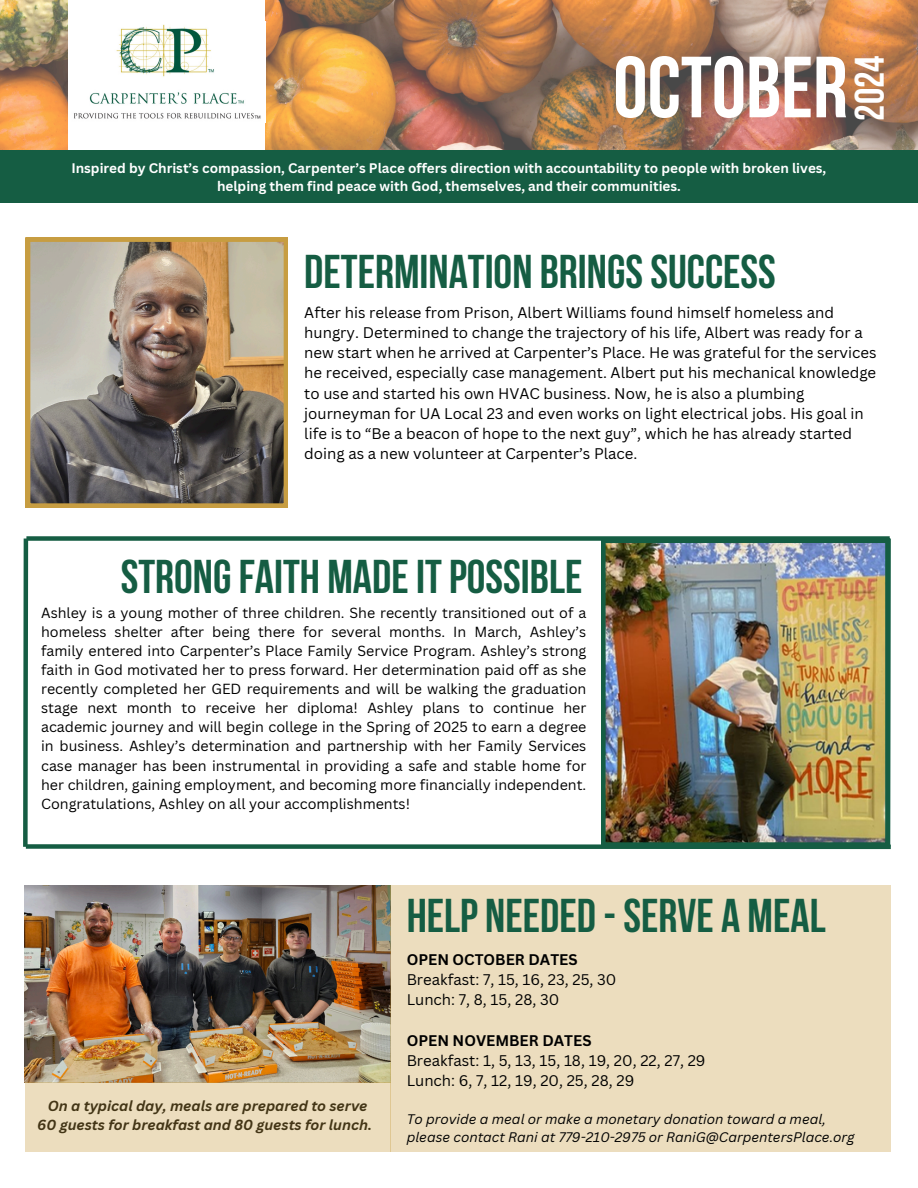
<style>
.page{position:relative;width:918px;height:1188px;background:#fff}
.page>*{position:absolute;margin:0;border:0;box-sizing:border-box;transform-origin:0 0}
.t1{font:700 86.55px "Bebas Neue";color:#fff}
.t2{font:700 47.25px "Bebas Neue";color:#155d43}
.t3{font:700 41.1px "Bebas Neue";color:#fff}
.t4{font:15px/20.2px "Canva Sans";color:#000}
.t5{font:14.25px/19.2px "Canva Sans";color:#000;text-align:justify}
.t6{font:italic 700 14.25px/19.2px "Canva Sans";color:#000;text-align:center}
.t7{font:700 13.5px "Canva Sans";color:#fff}
.t8{font:italic 13.5px/18px "Canva Sans";color:#000}
.s1{font-weight:700}
</style>
<div class="page">
<img style="left:0;top:0;width:918px;height:150px">
<div style="left:69px;top:0;width:196px;height:155px;background:#fff"></div>
<div style="left:0;top:150px;width:918px;height:53px;background:#155d43"></div>
<img style="left:74px;top:24px;width:187px;height:95px">
<img style="left:25px;top:886px;width:365px;height:197px">
<img style="left:26px;top:237px;width:262px;height:270px">
<img style="left:601px;top:541px;width:288px;height:303px">
<div style="left:391px;top:886px;width:500px;height:266px;background:#ecddbe"></div>
<div style="left:26px;top:536px;width:864px;height:5px;background:#155d43"></div>
<div style="left:26px;top:844px;width:865px;height:5px;background:#155d43"></div>
<svg style="left:23px;top:536px;width:7px;height:313px"></svg>
<svg style="left:889px;top:537px;width:2px;height:311px"></svg>
<div style="left:25px;top:1083px;width:366px;height:69px;background:#ecddbe"></div>
<h5 class="t1" style="left:613px;top:52px;width:236px">OCTOBER</h5>
<p class="t3" style="left:853px;top:121px;width:67px;rotate:-90deg">2024</p>
<h2 class="t7" style="left:71px;top:158px;width:756px">Inspired by Christ’s compassion, Carpenter’s Place offers direction with accountability to people with broken lives,</h2>
<h5 class="t7" style="left:217px;top:176px;width:465px">helping them find peace with God, themselves, and their communities.</h5>
<p class="t2" style="left:304px;top:253px;width:473px">DETERMINATION BRINGSSUCCESS</p>
<h4 class="t4" style="left:304px;top:302px;width:574px">After his release from Prison, Albert Williams found himself homeless and hungry. Determined to change the trajectory of his life, Albert was ready for a new start when he arrived at Carpenter’s Place. He was grateful for the services he received, especially case management. Albert put his mechanical knowledge to use and started his own HVAC business. Now, he is also a plumbing journeyman for UA Local 23 and even works on light electrical jobs. His goal in life is to “Be a beacon of hope to the next guy”, which he has already started doing as a new volunteer at Carpenter’s Place.</h4>
<h2 class="t2" style="left:121px;top:557px;width:463px">STRONGFAITH MADEITPOSSIBLE</h2>
<h5 class="t5" style="left:41px;top:602px;width:547px">Ashley is a young mother of three children. She recently transitioned out of a homeless shelter after being there for several months. In March, Ashley’s family entered into Carpenter’s Place Family Service Program. Ashley’s strong faith in God motivated her to press forward. Her determination paid off as she recently completed her GED requirements and will be walking the graduation stage next month to receive her diploma! Ashley plans to continue her academic journey and will begin college in the Spring of 2025 to earn a degree in business. Ashley’s determination and partnership with her Family Services case manager has been instrumental in providing a safe and stable home for her children, gaining employment, and becoming more financially independent.<br>Congratulations, Ashley on all your accomplishments!</h5>
<p class="t6" style="left:37px;top:1096px;width:336px">On a typical day, meals are prepared to serve<br>60 guests for breakfast and 80 guests for lunch.</p>
<h5 class="t2" style="left:407px;top:897px;width:421px">HELP NEEDED -SERVE A MEAL</h5>
<p class="t4" style="left:407px;top:949px;width:211px"><span class="s1">OPEN OCTOBER DATES<br></span>Breakfast: 7, 15, 16, 23, 25, 30<br>Lunch: 7, 8, 15, 28, 30</p>
<p class="t4" style="left:407px;top:1030px;width:300px"><span class="s1">OPEN NOVEMBER DATES<br></span>Breakfast: 1, 5, 13, 15, 18, 19, 20, 22, 27, 29<br>Lunch: 6, 7, 12, 19, 20, 25, 28, 29</p>
<h2 class="t8" style="left:407px;top:1110px;width:449px">To provide a meal or make a monetary donation toward a meal, please contact Rani at 779-210-2975 or RaniG@CarpentersPlace.org</h2>
</div>
